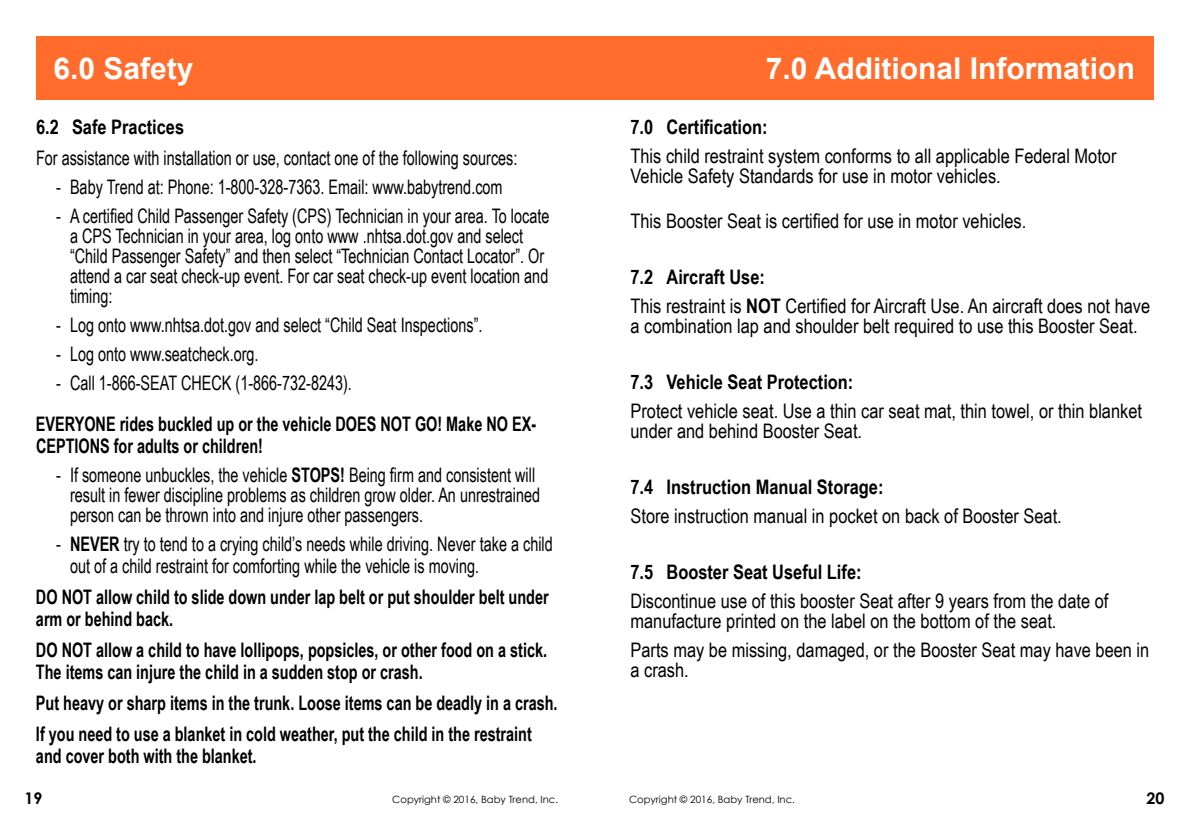
<style>
.page{position:relative;width:1189px;height:822px;background:#fff}
.page>*{position:absolute;margin:0;border:0;box-sizing:border-box;transform-origin:0 0}
.t1{font:700 30px "Arial";color:#fff}
.t2{font:20px/20px "Arial Narrow";color:#000;scale:.88 1}
.t3{font:20px/20px "Arial Narrow";color:#000}
.t4{font:700 20px/22px "Arial Narrow";color:#000;scale:.88 1}
.t5{font:700 20px "Arial Narrow";color:#000}
.t6{font:700 16px "Century Gothic";color:#000}
.t7{font:10px "Century Gothic";color:#000}
.s1{font-weight:700}
</style>
<div class="page">
<div style="left:36px;top:36px;width:561px;height:63px;background:#ff6c2c"></div>
<div style="left:597px;top:36px;width:556px;height:63px;background:#ff6c2c"></div>
<h1 class="t1" style="left:53px;top:49px;width:142px">6.0 Safety</h1>
<p class="t5" style="left:36px;top:112px;width:150px">6.2 Safe Practices</p>
<p class="t2" style="left:36px;top:148px;width:548px">For assistance with installation or use, contact one of the following sources:</p>
<p class="t2" style="left:56px;top:177px;width:509px">- Baby Trend at: Phone: 1-800-328-7363. Email: www.babytrend.com</p>
<p class="t2" style="left:70px;top:206px;width:546px;text-indent:-14px">- A certified Child Passenger Safety (CPS) Technician in your area. To locate a CPS Technician in your area, log onto www .nhtsa.dot.gov and select “Child Passenger Safety” and then select “Technician Contact Locator”. Or attend a car seat check-up event. For car seat check-up event location and timing:</p>
<p class="t2" style="left:56px;top:315px;width:486px">- Log onto www.nhtsa.dot.gov and select “Child Seat Inspections”.</p>
<p class="t2" style="left:56px;top:344px;width:232px">- Log onto www.seatcheck.org.</p>
<p class="t2" style="left:56px;top:373px;width:338px">- Call 1-866-SEAT CHECK (1-866-732-8243).</p>
<p class="t4" style="left:36px;top:411px;width:570px">EVERYONE rides buckled up or the vehicle DOES NOT GO! Make NO EX-<br>CEPTIONS for adults or children!</p>
<p class="t2" style="left:70px;top:464px;width:536px;text-indent:-14px">- If someone unbuckles, the vehicle <span class="s1">STOPS!</span> Being firm and consistent will result in fewer discipline problems as children grow older. An unrestrained person can be thrown into and injure other passengers.</p>
<p class="t2" style="left:70px;top:532px;width:550px;line-height:22px;text-indent:-14px">- <span class="s1">NEVER</span> try to tend to a crying child’s needs while driving. Never take a child out of a child restraint for comforting while the vehicle is moving.</p>
<p class="t4" style="left:36px;top:584px;width:584px">DO NOT allow child to slide down under lap belt or put shoulder belt under arm or behind back.</p>
<p class="t4" style="left:36px;top:637px;width:582px">DO NOT allow a child to have lollipops, popsicles, or other food on a stick.<br>The items can injure the child in a sudden stop or crash.</p>
<p class="t4" style="left:36px;top:686px;width:594px;line-height:31px">Put heavy or sharp items in the trunk. Loose items can be deadly in a crash.<br>If you need to use a blanket in cold weather, put the child in the restraint</p>
<p class="t4" style="left:36px;top:743px;width:252px">and cover both with the blanket.</p>
<h1 class="t1" style="left:766px;top:49px;width:370px">7.0 Additional Information</h1>
<p class="t5" style="left:630px;top:112px;width:139px">7.0 Certification:</p>
<p class="t3" style="left:630px;top:146px;width:487px">This child restraint system conforms to all applicable Federal Motor<br>Vehicle Safety Standards for use in motor vehicles.</p>
<p class="t3" style="left:630px;top:211px;width:397px">This Booster Seat is certified for use in motor vehicles.</p>
<p class="t3" style="left:630px;top:262px;width:521px;line-height:29px"><span class="s1">7.2 Aircraft Use:<br></span>This restraint is <span class="s1">NOT</span> Certified for Aircraft Use. An aircraft does not have</p>
<p class="t3" style="left:630px;top:316px;width:508px">a combination lap and shoulder belt required to use this Booster Seat.</p>
<p class="t5" style="left:630px;top:367px;width:224px">7.3 Vehicle Seat Protection:</p>
<p class="t3" style="left:630px;top:401px;width:513px">Protect vehicle seat. Use a thin car seat mat, thin towel, or thin blanket under and behind Booster Seat.</p>
<p class="t5" style="left:630px;top:472px;width:254px">7.4 Instruction Manual Storage:</p>
<p class="t3" style="left:630px;top:506px;width:433px">Store instruction manual in pocket on back of Booster Seat.</p>
<p class="t5" style="left:630px;top:557px;width:233px">7.5 Booster Seat Useful Life:</p>
<p class="t3" style="left:630px;top:591px;width:479px">Discontinue use of this booster Seat after 9 years from the date of manufacture printed on the label on the bottom of the seat.</p>
<p class="t3" style="left:630px;top:640px;width:520px">Parts may be missing, damaged, or the Booster Seat may have been in a crash.</p>
<p class="t6" style="left:25px;top:787px;width:19px">19</p>
<p class="t7" style="left:392px;top:793px;width:167px">Copyright © 2016, Baby Trend, Inc.</p>
<p class="t7" style="left:629px;top:793px;width:167px">Copyright © 2016, Baby Trend, Inc.</p>
<p class="t6" style="left:1146px;top:787px;width:19px">20</p>
</div>
